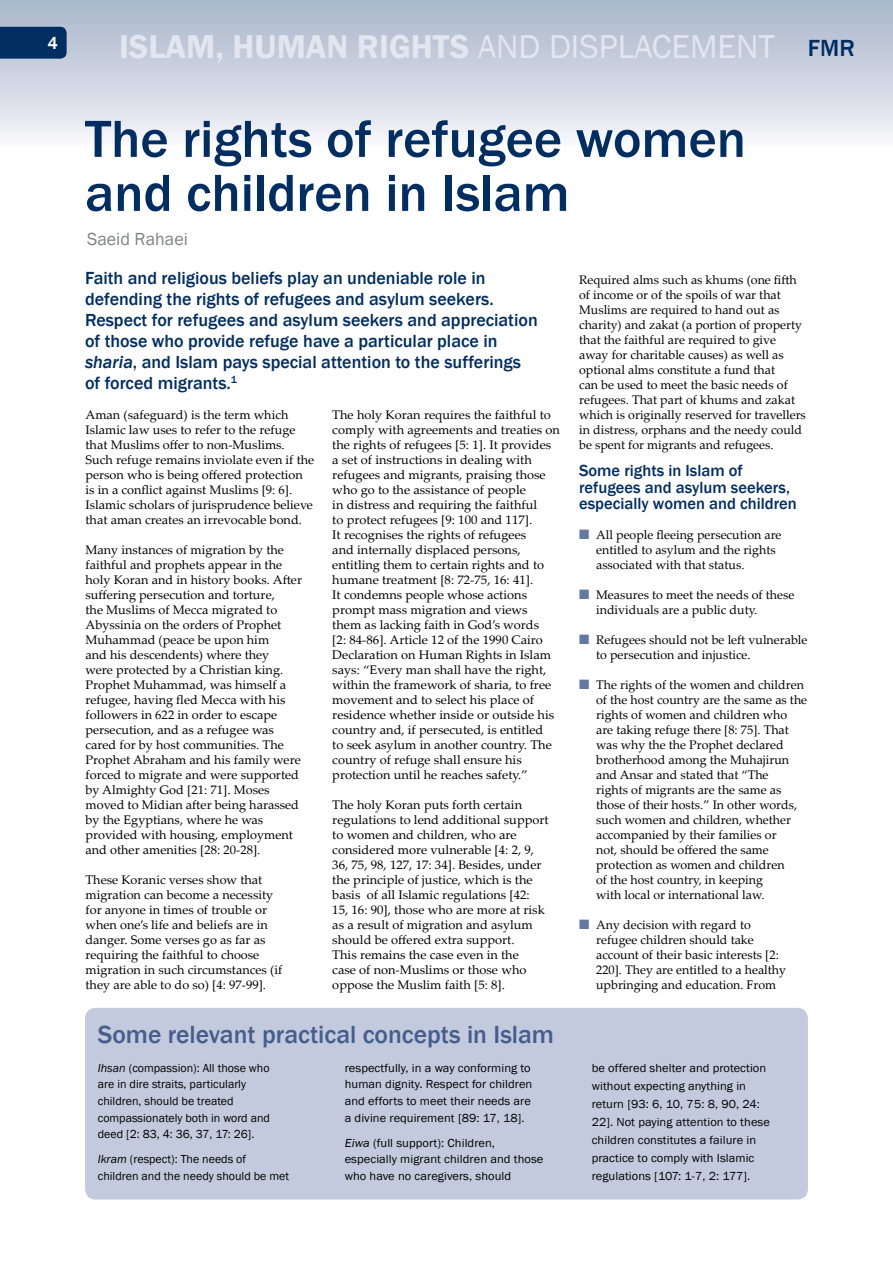
<style>
.page{position:relative;width:893px;height:1263px;background:#fff}
.page>*{position:absolute;margin:0;border:0;box-sizing:border-box;transform-origin:0 0}
.t1{font:500 54px/54px "Franklin Gothic";color:#002d62}
.t2{font:600 33.9px "Franklin Gothic";color:#e3e5ef}
.t3{font:500 25.5px "Franklin Gothic";color:#455e8c}
.t4{font:500 18px/21px "Franklin Gothic";color:#002d62}
.t5{font:18px "Franklin Gothic";color:#808285}
.t6{font:500 18px "Franklin Gothic";color:#fff}
.t7{font:500 16.5px/16.5px "Franklin Gothic";color:#002d62}
.t8{font:12.45px/15px "Palatino Linotype";color:#000}
.t9{font:12px/18px "Franklin Gothic";letter-spacing:.005em;color:#000;scale:1.04 1}
.t10{font:12px/16.5px "Franklin Gothic";letter-spacing:.005em;color:#000}
.s1{font-weight:400}
.s2{font-weight:500;font-size:24px;color:#002d62}
.s3{font-style:italic}
.s4{color:#6578a2}
</style>
<div class="page">
<div style="left:0;top:0;width:893px;height:147px;background:linear-gradient(to bottom,#a6b4c9,#f6f5fa)"></div>
<div style="left:0;top:27px;width:67px;height:32px;background:#002d62"></div>
<svg style="left:892px;top:0;width:1px;height:147px"></svg>
<div style="left:85px;top:1008px;width:723px;height:191px;background:#c4cadd;border-radius:11px"></div>
<h3 class="t6" style="left:48px;top:32px;width:12px">4</h3>
<h2 class="t2" style="left:119px;top:26px;width:737px">ISLAM, HUMAN RIGHTS <span class="s1">AND DISPLACEMENT</span> <span class="s2">FMR</span></h2>
<h1 class="t1" style="left:85px;top:112px;width:662px">The rights of refugee women and children in Islam</h1>
<h3 class="t5" style="left:87px;top:228px;width:102px">Saeid Rahaei</h3>
<p class="t4" style="left:85px;top:268px;width:454px">Faith and religious beliefs play an undeniable role in defending the rights of refugees and asylum seekers.<br>Respect for refugees and asylum seekers and appreciation of those who provide refuge have a particular place in <span class="s3">sharia</span>, and Islam pays special attention to the sufferings of forced migrants.<sup>1</sup></p>
<p class="t8" style="left:86px;top:407px;width:230px">Aman (safeguard) is the term which Islamic law uses to refer to the refuge that Muslims offer to non-Muslims.<br>Such refuge remains inviolate even if the person who is being offered protection is in a conflict against Muslims [9: 6].<br>Islamic scholars of jurisprudence believe that aman creates an irrevocable bond.</p>
<p class="t8" style="left:86px;top:542px;width:218px">Many instances of migration by the faithful and prophets appear in the holy Koran and in history books. After suffering persecution and torture,<br>the Muslims of Mecca migrated to Abyssinia on the orders of Prophet Muhammad (peace be upon him<br>and his descendents) where they<br>were protected by a Christian king.<br>Prophet Muhammad, was himself a refugee, having fled Mecca with his followers in 622 in order to escape persecution, and as a refugee was cared for by host communities. The Prophet Abraham and his family were forced to migrate and were supported by Almighty God [21: 71]. Moses moved to Midian after being harassed by the Egyptians, where he was provided with housing, employment and other amenities [28: 20-28].</p>
<p class="t8" style="left:86px;top:872px;width:198px">These Koranic verses show that migration can become a necessity for anyone in times of trouble or when one’s life and beliefs are in danger. Some verses go as far as requiring the faithful to choose migration in such circumstances (if they are able to do so) [4: 97-99].</p>
<p class="t8" style="left:332px;top:407px;width:229px">The holy Koran requires the faithful to comply with agreements and treaties on the rights of refugees [5: 1]. It provides a set of instructions in dealing with refugees and migrants, praising those who go to the assistance of people<br>in distress and requiring the faithful<br>to protect refugees [9: 100 and 117].<br>It recognises the rights of refugees<br>and internally displaced persons, entitling them to certain rights and to humane treatment [8: 72-75, 16: 41].<br>It condemns people whose actions prompt mass migration and views them as lacking faith in God’s words<br>[2: 84-86]. Article 12 of the 1990 Cairo Declaration on Human Rights in Islam says: “Every man shall have the right, within the framework of sharia, to free movement and to select his place of residence whether inside or outside his country and, if persecuted, is entitled<br>to seek asylum in another country. The country of refuge shall ensure his protection until he reaches safety.”</p>
<p class="t8" style="left:332px;top:797px;width:218px">The holy Koran puts forth certain regulations to lend additional support to women and children, who are considered more vulnerable [4: 2, 9, 36, 75, 98, 127, 17: 34]. Besides, under the principle of justice, which is the basis of all Islamic regulations [42:<br>15, 16: 90], those who are more at risk as a result of migration and asylum should be offered extra support.<br>This remains the case even in the<br>case of non-Muslims or those who oppose the Muslim faith [5: 8].</p>
<h3 class="t3" style="left:98px;top:1018px;width:458px">Some relevant practical concepts in Islam</h3>
<p class="t10" style="left:98px;top:1060px;width:174px"><span class="s3">Ihsan</span> (compassion): All those who are in dire straits, particularly children, should be treated compassionately both in word and deed [2: 83, 4: 36, 37, 17: 26].</p>
<p class="t10" style="left:98px;top:1151px;width:193px"><span class="s3">Ikram</span> (respect): The needs of children and the needy should be met</p>
<p class="t9" style="left:345px;top:1060px;width:182px;line-height:16.5px">respectfully, in a way conforming to human dignity. Respect for children and efforts to meet their needs are a divine requirement [89: 17, 18].</p>
<p class="t9" style="left:345px;top:1134px;width:193px;line-height:16.5px"><span class="s3">Eiwa</span> (full support): Children, especially migrant children and those who have no caregivers, should</p>
<p class="t8" style="left:579px;top:272px;width:228px">Required alms such as khums (one fifth of income or of the spoils of war that Muslims are required to hand out as charity) and zakat (a portion of property that the faithful are required to give away for charitable causes) as well as optional alms constitute a fund that<br>can be used to meet the basic needs of refugees. That part of khums and zakat which is originally reserved for travellers in distress, orphans and the needy could be spent for migrants and refugees.</p>
<h3 class="t7" style="left:579px;top:462px;width:219px">Some rights in Islam of refugees and asylum seekers, especially women and children</h3>
<p class="t8" style="left:596px;top:527px;width:187px;text-indent:-17px"><span class="s4">■</span> All people fleeing persecution are entitled to asylum and the rights associated with that status.</p>
<p class="t8" style="left:596px;top:587px;width:200px;text-indent:-17px"><span class="s4">■</span> Measures to meet the needs of these individuals are a public duty.</p>
<p class="t8" style="left:596px;top:632px;width:213px;text-indent:-17px"><span class="s4">■</span> Refugees should not be left vulnerable to persecution and injustice.</p>
<p class="t8" style="left:596px;top:677px;width:213px;text-indent:-17px"><span class="s4">■</span> The rights of the women and children of the host country are the same as the rights of women and children who are taking refuge there [8: 75]. That was why the the Prophet declared brotherhood among the Muhajirun and Ansar and stated that “The<br>rights of migrants are the same as those of their hosts.” In other words, such women and children, whether accompanied by their families or<br>not, should be offered the same protection as women and children<br>of the host country, in keeping<br>with local or international law.</p>
<p class="t8" style="left:596px;top:917px;width:191px;text-indent:-17px"><span class="s4">■</span> Any decision with regard to refugee children should take account of their basic interests [2:<br>220]. They are entitled to a healthy upbringing and education. From</p>
<p class="t9" style="left:592px;top:1059px;width:173px">be offered shelter and protection without expecting anything in return [93: 6, 10, 75: 8, 90, 24:<br>22]. Not paying attention to these children constitutes a failure in practice to comply with Islamic regulations [107: 1-7, 2: 177].</p>
</div>
